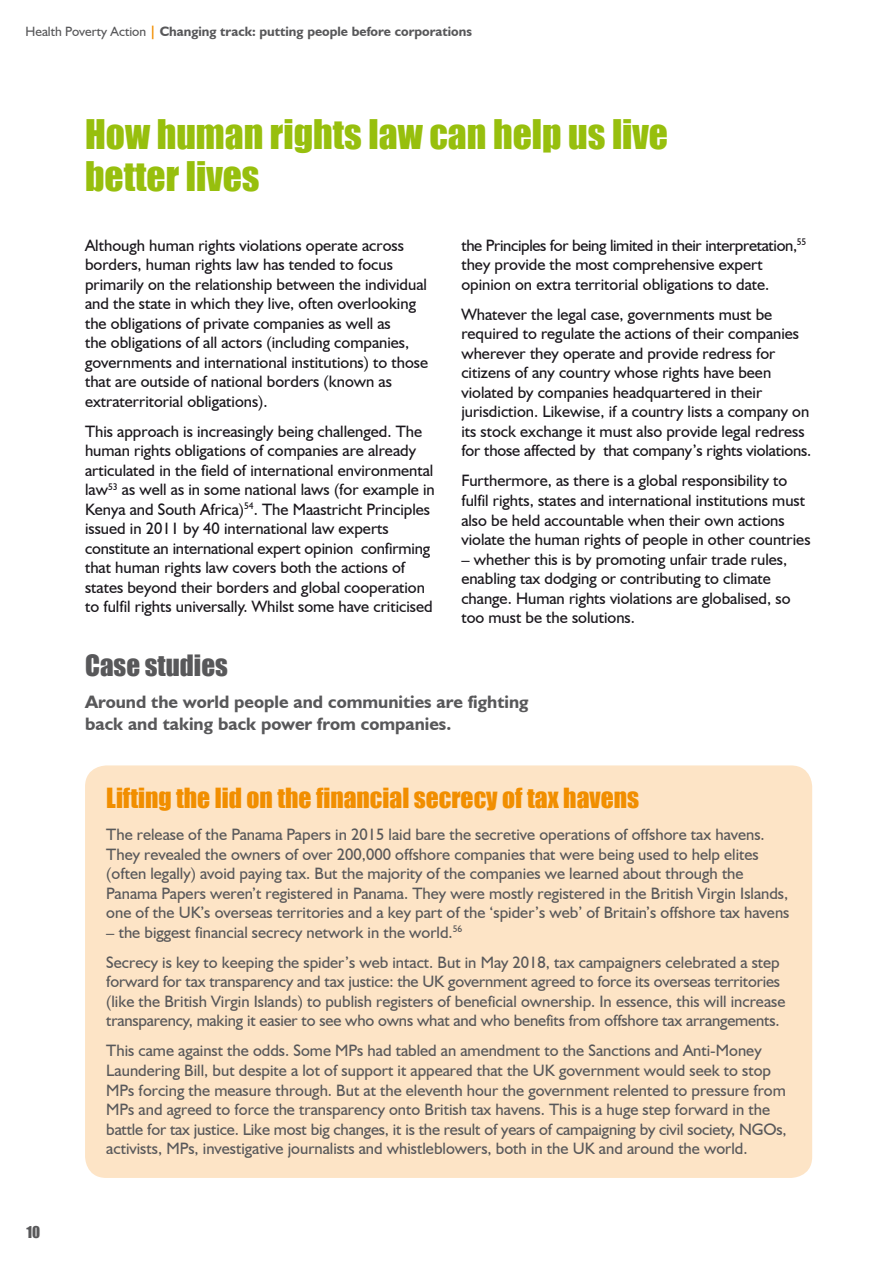
<style>
.page{position:relative;width:893px;height:1263px;background:#fff}
.page>*{position:absolute;margin:0;border:0;box-sizing:border-box;transform-origin:0 0}
.t1{font:37.5px/42px "Impact";color:#97bf0d}
.t2{font:27px "Impact";color:#58585a}
.t3{font:25.5px "Impact";color:#f18e00}
.t4{font:700 18px/21.6px "Humanist 521 BT";color:#58585a}
.t5{font:16.5px/19.5px "Humanist 521 BT";color:#1a171c}
.t6{font:16.5px/19.5px "Humanist 521 BT";color:#58585a}
.t7{font:15px "Impact";color:#58585a}
.t8{font:700 13.5px "Humanist 521 BT";color:#58585a}
.s1{font-weight:400}
.s2{color:#f18e00}
</style>
<div class="page">
<div style="left:85px;top:765px;width:727px;height:413px;background:#fde4c6;border-radius:21px"></div>
<p class="t8" style="left:26px;top:23px;width:448px"><span class="s1">Health Poverty Action</span> <span class="s2">|</span> Changing track: putting people before corporations</p>
<h1 class="t1" style="left:85px;top:112px;width:585px">How human rights law can help us live better lives</h1>
<p class="t5" style="left:85px;top:235px;width:345px">Although human rights violations operate across borders, human rights law has tended to focus primarily on the relationship between the individual and the state in which they live, often overlooking the obligations of private companies as well as<br>the obligations of all actors (including companies, governments and international institutions) to those that are outside of national borders (known as extraterritorial obligations).</p>
<p class="t5" style="left:85px;top:421px;width:351px">This approach is increasingly being challenged. The human rights obligations of companies are already articulated in the field of international environmental law<sup>53</sup> as well as in some national laws (for example in Kenya and South Africa)<sup>54</sup>. The Maastricht Principles issued in 2011 by 40 international law experts constitute an international expert opinion confirming that human rights law covers both the actions of states beyond their borders and global cooperation to fulfil rights universally. Whilst some have criticised</p>
<p class="t5" style="left:461px;top:235px;width:346px">the Principles for being limited in their interpretation,<sup>55 </sup>they provide the most comprehensive expert opinion on extra territorial obligations to date.</p>
<p class="t5" style="left:461px;top:304px;width:351px">Whatever the legal case, governments must be required to regulate the actions of their companies wherever they operate and provide redress for citizens of any country whose rights have been violated by companies headquartered in their jurisdiction. Likewise, if a country lists a company on its stock exchange it must also provide legal redress for those affected by that company’s rights violations.</p>
<p class="t5" style="left:461px;top:471px;width:351px">Furthermore, as there is a global responsibility to fulfil rights, states and international institutions must also be held accountable when their own actions violate the human rights of people in other countries</p>
<p class="t5" style="left:461px;top:549px;width:331px">– whether this is by promoting unfair trade rules, enabling tax dodging or contributing to climate change. Human rights violations are globalised, so too must be the solutions.</p>
<h2 class="t2" style="left:85px;top:645px;width:144px">Case studies</h2>
<p class="t4" style="left:85px;top:691px;width:445px">Around the world people and communities are fighting back and taking back power from companies.</p>
<p class="t7" style="left:27px;top:1220px;width:15px">10</p>
<h3 class="t3" style="left:106px;top:778px;width:534px">Lifting the lid on the financial secrecy of tax havens</h3>
<p class="t6" style="left:106px;top:824px;width:685px">The release of the Panama Papers in 2015 laid bare the secretive operations of offshore tax havens.<br>They revealed the owners of over 200,000 offshore companies that were being used to help elites (often legally) avoid paying tax. But the majority of the companies we learned about through the Panama Papers weren’t registered in Panama. They were mostly registered in the British Virgin Islands, one of the UK’s overseas territories and a key part of the ‘spider’s web’ of Britain’s offshore tax havens</p>
<p class="t6" style="left:106px;top:917px;width:675px;line-height:30.2px">– the biggest financial secrecy network in the world.<sup>56<br></sup>Secrecy is key to keeping the spider’s web intact. But in May 2018, tax campaigners celebrated a step</p>
<p class="t6" style="left:106px;top:972px;width:681px">forward for tax transparency and tax justice: the UK government agreed to force its overseas territories (like the British Virgin Islands) to publish registers of beneficial ownership. In essence, this will increase transparency, making it easier to see who owns what and who benefits from offshore tax arrangements.</p>
<p class="t6" style="left:106px;top:1041px;width:682px">This came against the odds. Some MPs had tabled an amendment to the Sanctions and Anti-Money Laundering Bill, but despite a lot of support it appeared that the UK government would seek to stop MPs forcing the measure through. But at the eleventh hour the government relented to pressure from MPs and agreed to force the transparency onto British tax havens. This is a huge step forward in the battle for tax justice. Like most big changes, it is the result of years of campaigning by civil society, NGOs, activists, MPs, investigative journalists and whistleblowers, both in the UK and around the world.</p>
</div>
